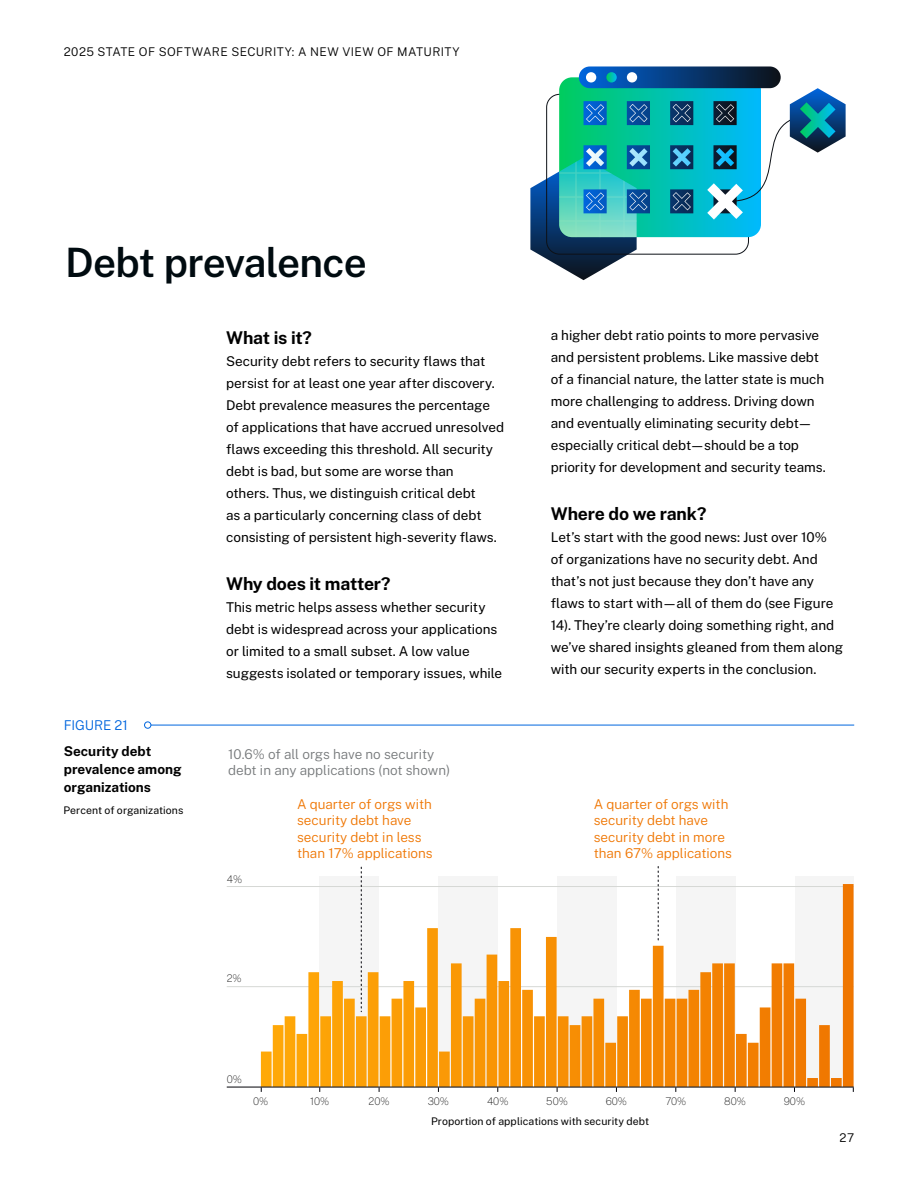
<style>
.page{position:relative;width:918px;height:1188px;background:#fff}
.page>*{position:absolute;margin:0;border:0;box-sizing:border-box;transform-origin:0 0}
.t1{font:600 40.5px "Public Sans";letter-spacing:-.02em;color:#000b10}
.t2{font:700 17.55px "Public Sans";letter-spacing:-.01em;color:#000}
.t3{font:100 13.5px/21.9px "Public Sans";letter-spacing:-.005em;color:#000}
.t4{font:100 13.5px/16.5px "Public Sans";color:#ef7500}
.t5{font:100 13.5px/16.5px "Public Sans";color:#75787a}
.t6{font:700 13.5px/17.7px "Public Sans";color:#000}
.t7{font:300 13.5px "Public Sans";letter-spacing:-.005em;color:#0066de}
.t8{font:300 12px "Public Sans";letter-spacing:.035em;color:#000}
.t9{font:100 10.5px "Public Sans";letter-spacing:.005em;color:#000}
.t10{font:100 10.5px "Public Sans";letter-spacing:-.01em;color:#0d0d0d}
</style>
<div class="page">
<hr style="left:148px;top:725px;width:706px;height:1px;background:#0066de">
<div style="left:144px;top:722px;width:7px;height:7px;border:1px solid #0066de;border-radius:50%"></div>
<div style="left:320px;top:876px;width:59px;height:211px;background:#f5f5f5"></div>
<div style="left:438px;top:876px;width:60px;height:211px;background:#f5f5f5"></div>
<div style="left:557px;top:876px;width:60px;height:211px;background:#f5f5f5"></div>
<div style="left:676px;top:876px;width:59px;height:211px;background:#f5f5f5"></div>
<div style="left:795px;top:876px;width:59px;height:211px;background:#f5f5f5"></div>
<hr style="left:227px;top:986px;width:627px;height:1px;background:#d6d8d5">
<hr style="left:227px;top:886px;width:627px;height:1px;background:#d6d8d5">
<svg style="left:261px;top:884px;width:593px;height:203px"></svg>
<hr style="left:227px;top:1087px;width:627px;height:1px;background:#000007">
<svg style="left:361px;top:867px;width:1px;height:145px"></svg>
<svg style="left:658px;top:866px;width:1px;height:75px"></svg>
<div style="left:579px;top:66px;width:202px;height:22px;background:linear-gradient(to right,#0568de,#0b1119);border-radius:11px"></div>
<svg style="left:530px;top:72px;width:316px;height:208px"></svg>
<p class="t8" style="left:64px;top:43px;width:397px">2025 STATE OF SOFTWARE SECURITY: A NEW VIEW OF MATURITY</p>
<h1 class="t1" style="left:65px;top:233px;width:303px">Debt prevalence</h1>
<p class="t7" style="left:64px;top:716px;width:66px">FIGURE 21</p>
<p class="t6" style="left:64px;top:742px;width:119px">Security debt prevalence among organizations</p>
<p class="t9" style="left:64px;top:803px;width:121px">Percent of organizations</p>
<p class="t2" style="left:226px;top:325px;width:87px">What is it?</p>
<p class="t3" style="left:226px;top:350px;width:279px">Security debt refers to security flaws that persist for at least one year after discovery.<br>Debt prevalence measures the percentage of applications that have accrued unresolved flaws exceeding this threshold. All security debt is bad, but some are worse than<br>others. Thus, we distinguish critical debt<br>as a particularly concerning class of debt consisting of persistent high-severity flaws.</p>
<p class="t2" style="left:226px;top:570px;width:166px">Why does it matter?</p>
<p class="t3" style="left:226px;top:595px;width:277px">This metric helps assess whether security debt is widespread across your applications or limited to a small subset. A low value suggests isolated or temporary issues, while</p>
<p class="t5" style="left:228px;top:745px;width:223px">10.6% of all orgs have no security debt in any applications (not shown)</p>
<p class="t4" style="left:297px;top:795px;width:137px">A quarter of orgs with security debt have security debt in less than 17% applications</p>
<p class="t10" style="left:227px;top:872px;width:17px">4%</p>
<p class="t10" style="left:227px;top:971px;width:16px">2%</p>
<p class="t10" style="left:227px;top:1072px;width:17px">0%</p>
<p class="t3" style="left:551px;top:324px;width:277px">a higher debt ratio points to more pervasive and persistent problems. Like massive debt of a financial nature, the latter state is much more challenging to address. Driving down and eventually eliminating security debt— especially critical debt—should be a top priority for development and security teams.</p>
<p class="t2" style="left:551px;top:501px;width:157px">Where do we rank?</p>
<p class="t3" style="left:551px;top:526px;width:294px">Let’s start with the good news: Just over 10%<br>of organizations have no security debt. And that’s not just because they don’t have any flaws to start with—all of them do (see Figure 14). They’re clearly doing something right, and we’ve shared insights gleaned from them along with our security experts in the conclusion.</p>
<p class="t4" style="left:594px;top:795px;width:140px">A quarter of orgs with security debt have security debt in more than 67% applications</p>
<p class="t10" style="left:253px;top:1094px;width:17px">0%</p>
<p class="t10" style="left:310px;top:1094px;width:21px">10%</p>
<p class="t10" style="left:369px;top:1094px;width:23px">20%</p>
<p class="t10" style="left:428px;top:1094px;width:23px">30%</p>
<p class="t10" style="left:487px;top:1094px;width:23px">40%</p>
<p class="t10" style="left:546px;top:1094px;width:23px">50%</p>
<p class="t10" style="left:606px;top:1094px;width:23px">60%</p>
<p class="t10" style="left:665px;top:1094px;width:22px">70%</p>
<p class="t10" style="left:724px;top:1094px;width:23px">80%</p>
<p class="t10" style="left:784px;top:1094px;width:23px">90%</p>
<p class="t9" style="left:431px;top:1114px;width:220px">Proportion of applications with security debt</p>
<p class="t8" style="left:840px;top:1130px;width:16px">27</p>
</div>
